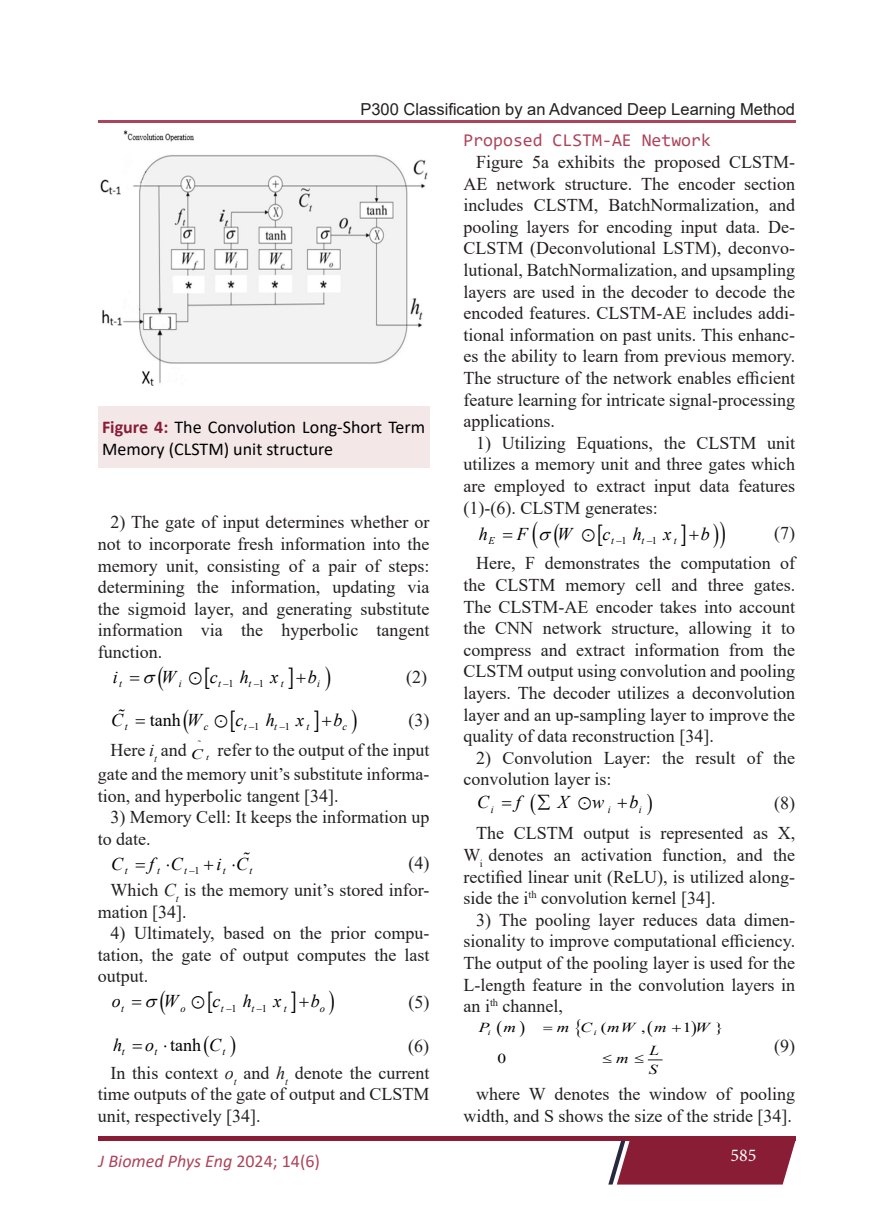
<style>
.page{position:relative;width:893px;height:1212px;background:#fff}
.page>*{position:absolute;margin:0;border:0;box-sizing:border-box;transform-origin:0 0}
.Body{font:18px/21.6px "Times New Roman";color:#231f20;text-align:justify}
.Figure{font:18px/21.6px "Calibri";color:#000}
.t1{font:italic 18px "Times New Roman";letter-spacing:1.215em;color:#000}
.t2{font:italic 18px "Calibri";color:#ad445b}
.Body-2{font:18px "Consolas";color:#ad445b}
.t3{font:18px "Times New Roman";color:#000}
.t4{font:18px "Minion Pro";color:#fff}
.Running_Title{font:16.5px "Arial";color:#231f20}
.t5{font:italic 14.4px "Times New Roman";color:#000;scale:1.22 1}
.t6{font:italic 13.65px "Times New Roman";color:#000;scale:1.27 1}
.t7{font:13.65px "Times New Roman";color:#000;scale:1.27 1}
.t8{font:italic 10.35px "Times New Roman";color:#000}
.t9{font:8.4px "Times New Roman";color:#000;scale:1.22 1}
.t10{font:italic 7.95px "Times New Roman";color:#000;scale:1.27 1}
.s1{font-style:normal}
.s2{font-weight:700;color:#881d35}
.s3{font-style:italic}
.s4{font-size:8.4px}
</style>
<div class="page">
<div style="left:98px;top:1136px;width:697px;height:5px;background:#881d35"></div>
<svg style="left:608px;top:1141px;width:187px;height:43px"></svg>
<hr style="left:98px;top:120px;width:698px;height:2px;background:#ad445b">
<svg style="left:648px;top:1059px;width:14px;height:1px"></svg>
<div style="left:98px;top:406px;width:331px;height:62px;background:#f3e7e8"></div>
<img style="left:100px;top:130px;width:328px;height:256px">
<p class="Running_Title" style="left:360px;top:98px;width:436px">P300 Classification by an Advanced Deep Learning Method</p>
<p class="Body-2" style="left:463px;top:128px;width:249px">Proposed CLSTM-AE Network</p>
<p class="Body" style="left:463px;top:150px;width:333px;text-indent:13px">Figure 5a exhibits the proposed CLSTM-AE network structure. The encoder section includes CLSTM, BatchNormalization, and pooling layers for encoding input data. De-CLSTM (Deconvolutional LSTM), deconvo&shy;lutional, BatchNormalization, and upsampling layers are used in the decoder to decode the encoded features. CLSTM-AE includes addi&shy;tional information on past units. This enhanc&shy;es the ability to learn from previous memory.<br>The structure of the network enables efficient feature learning for intricate signal-processing applications.</p>
<p class="Body" style="left:463px;top:431px;width:333px;text-indent:13px">1) Utilizing Equations, the CLSTM unit utilizes a memory unit and three gates which are employed to extract input data features (1)-(6). CLSTM generates:</p>
<p class="t1" style="left:479px;top:521px;width:10px">h</p>
<p class="t1" style="left:517px;top:521px;width:12px">F</p>
<p class="t1" style="left:557px;top:521px;width:16px">W</p>
<p class="t1" style="left:603px;top:521px;width:70px">chx</p>
<p class="t1" style="left:701px;top:521px;width:10px">b</p>
<p class="t8" style="left:488px;top:534px;width:8px">E</p>
<p class="t8" style="left:611px;top:534px;width:17px">t−<span class="s1">1</span></p>
<p class="t8" style="left:641px;top:534px;width:17px">t −<span class="s1">1</span></p>
<p class="t8" style="left:674px;top:534px;width:4px">t</p>
<p class="Body" style="left:774px;top:522px;width:22px">(7)</p>
<p class="Body" style="left:463px;top:552px;width:333px;text-indent:13px">Here, F demonstrates the computation of the CLSTM memory cell and three gates.<br>The CLSTM-AE encoder takes into account the CNN network structure, allowing it to compress and extract information from the CLSTM output using convolution and pooling layers. The decoder utilizes a deconvolution layer and an up-sampling layer to improve the quality of data reconstruction [34].</p>
<p class="Body" style="left:463px;top:746px;width:333px;text-indent:13px">2) Convolution Layer: the result of the convolution layer is:</p>
<p class="t1" style="left:477px;top:790px;width:14px">C</p>
<p class="t1" style="left:516px;top:790px;width:7px">f</p>
<p class="t1" style="left:537px;top:790px;width:33px">∑ X</p>
<p class="t1" style="left:592px;top:790px;width:14px">w</p>
<p class="t1" style="left:629px;top:790px;width:10px">b</p>
<p class="Figure" style="left:102px;top:416px;width:325px"><span class="s2">Figure 4:</span> The Convolution Long-Short Term<br>Memory (CLSTM) unit structure</p>
<p class="Body" style="left:98px;top:511px;width:333px;text-indent:13px">2) The gate of input determines whether or not to incorporate fresh information into the memory unit, consisting of a pair of steps: determining the information, updating via the sigmoid layer, and generating substitute information via the hyperbolic tangent function.</p>
<p class="t1" style="left:113px;top:664px;width:7px">i</p>
<p class="t1" style="left:161px;top:664px;width:16px">W</p>
<p class="t1" style="left:210px;top:664px;width:70px">chx</p>
<p class="t1" style="left:308px;top:664px;width:10px">b</p>
<p class="t8" style="left:119px;top:677px;width:4px">t</p>
<p class="t8" style="left:179px;top:677px;width:4px">i</p>
<p class="t8" style="left:218px;top:677px;width:17px">t−<span class="s1">1</span></p>
<p class="t8" style="left:249px;top:677px;width:17px">t −<span class="s1">1</span></p>
<p class="t8" style="left:281px;top:677px;width:4px">t</p>
<p class="t8" style="left:317px;top:677px;width:4px">i</p>
<p class="Body" style="left:406px;top:665px;width:22px">(2)</p>
<p class="t1" style="left:111px;top:707px;width:14px">C</p>
<p class="t3" style="left:150px;top:707px;width:53px">tanh <span class="s3">W</span></p>
<p class="t1" style="left:235px;top:707px;width:70px">chx</p>
<p class="t1" style="left:334px;top:707px;width:10px">b</p>
<p class="t8" style="left:125px;top:720px;width:4px">t</p>
<p class="t8" style="left:204px;top:720px;width:6px">c</p>
<p class="t8" style="left:244px;top:720px;width:17px">t−<span class="s1">1</span></p>
<p class="t8" style="left:274px;top:720px;width:17px">t −<span class="s1">1</span></p>
<p class="t8" style="left:307px;top:720px;width:4px">t</p>
<p class="t8" style="left:342px;top:720px;width:6px">c</p>
<p class="Body" style="left:408px;top:709px;width:22px">(3)</p>
<p class="t9" style="left:198px;top:737px;width:4px">˜</p>
<p class="t5" style="left:191px;top:744px;width:16px">C <span class="s4">t</span></p>
<p class="Body" style="left:98px;top:737px;width:333px;line-height:24px;text-align:right">refer to the output of the input<br>gate and the memory unit’s substitute informa-</p>
<p class="Body" style="left:98px;top:784px;width:242px">tion, and hyperbolic tangent [34].</p>
<p class="Body" style="left:98px;top:806px;width:333px;text-indent:13px">3) Memory Cell: It keeps the information up to date.</p>
<p class="t1" style="left:111px;top:851px;width:14px">C</p>
<p class="t1" style="left:149px;top:851px;width:35px">f C</p>
<p class="t1" style="left:216px;top:851px;width:33px">i C</p>
<p class="Body" style="left:111px;top:739px;width:78px">Here <span class="s3">i</span><sub>t</sub> and</p>
<p class="t8" style="left:491px;top:802px;width:4px">i</p>
<p class="t8" style="left:608px;top:802px;width:4px">i</p>
<p class="t8" style="left:639px;top:802px;width:4px">i</p>
<p class="Body" style="left:774px;top:792px;width:22px">(8)</p>
<p class="Body" style="left:463px;top:822px;width:333px;text-indent:13px">The CLSTM output is represented as X, W<sub>i</sub> denotes an activation function, and the rectified linear unit (ReLU), is utilized along&shy;side the i<sup>th</sup> convolution kernel [34].</p>
<p class="Body" style="left:463px;top:908px;width:333px;text-indent:13px">3) The pooling layer reduces data dimen&shy;sionality to improve computational efficiency.<br>The output of the pooling layer is used for the L-length feature in the convolution layers in an i<sup>th</sup> channel,</p>
<p class="t7" style="left:601px;top:1017px;width:6px">(</p>
<p class="t7" style="left:641px;top:1017px;width:5px">,</p>
<p class="t7" style="left:683px;top:1017px;width:33px">1<span class="s3">W</span>}</p>
<p class="t7" style="left:498px;top:1049px;width:8px">0</p>
<p class="t8" style="left:125px;top:863px;width:4px">t</p>
<p class="t8" style="left:157px;top:863px;width:4px">t</p>
<p class="t8" style="left:184px;top:863px;width:17px">t −<span class="s1">1</span></p>
<p class="t8" style="left:223px;top:863px;width:4px">t</p>
<p class="t8" style="left:250px;top:863px;width:4px">t</p>
<p class="Body" style="left:409px;top:851px;width:22px">(4)</p>
<p class="Body" style="left:98px;top:878px;width:333px;text-indent:13px">Which <span class="s3">C</span><sub>t</sub> is the memory unit’s stored infor&shy;mation [34].</p>
<p class="Body" style="left:98px;top:922px;width:333px;text-indent:13px">4) Ultimately, based on the prior compu&shy;tation, the gate of output computes the last output.</p>
<p class="t1" style="left:112px;top:988px;width:10px">o</p>
<p class="t1" style="left:163px;top:988px;width:16px">W</p>
<p class="t1" style="left:213px;top:988px;width:70px">chx</p>
<p class="t1" style="left:311px;top:988px;width:10px">b</p>
<p class="t8" style="left:121px;top:1001px;width:4px">t</p>
<p class="t8" style="left:180px;top:1001px;width:7px">o</p>
<p class="t8" style="left:221px;top:1001px;width:17px">t−<span class="s1">1</span></p>
<p class="t8" style="left:251px;top:1001px;width:17px">t −<span class="s1">1</span></p>
<p class="t8" style="left:284px;top:1001px;width:4px">t</p>
<p class="t8" style="left:320px;top:1001px;width:7px">o</p>
<p class="Body" style="left:408px;top:991px;width:22px">(5)</p>
<p class="t1" style="left:113px;top:1032px;width:10px">h</p>
<p class="t1" style="left:145px;top:1032px;width:10px">o</p>
<p class="t3" style="left:163px;top:1032px;width:59px">⋅ tanh <span class="s3">C</span></p>
<p class="t8" style="left:122px;top:1044px;width:4px">t</p>
<p class="t8" style="left:154px;top:1044px;width:4px">t</p>
<p class="t8" style="left:223px;top:1044px;width:4px">t</p>
<p class="Body" style="left:408px;top:1034px;width:22px">(6)</p>
<p class="Body" style="left:98px;top:1061px;width:333px;text-indent:13px">In this context <span class="s3">o</span><sub>t</sub> and <span class="s3">h</span><sub>t</sub> denote the current time outputs of the gate of output and CLSTM unit, respectively [34].</p>
<p class="t6" style="left:479px;top:1018px;width:31px">P m</p>
<p class="t6" style="left:557px;top:1018px;width:63px">mC mW</p>
<p class="t6" style="left:654px;top:1018px;width:11px">m</p>
<p class="t10" style="left:488px;top:1027px;width:4px">i</p>
<p class="t10" style="left:594px;top:1027px;width:4px">i</p>
<p class="t6" style="left:649px;top:1041px;width:9px">L</p>
<p class="t6" style="left:602px;top:1049px;width:34px">≤m≤</p>
<p class="t6" style="left:649px;top:1060px;width:8px">S</p>
<p class="Body" style="left:774px;top:1034px;width:22px">(9)</p>
<p class="Body" style="left:463px;top:1082px;width:333px;text-align:right">where W denotes the window of pooling width, and S shows the size of the stride [34].</p>
<p class="t2" style="left:99px;top:1148px;width:223px">J Biomed Phys Eng <span class="s1">2024; 14(6)</span></p>
<p class="t4" style="left:730px;top:1143px;width:27px">585</p>
</div>
